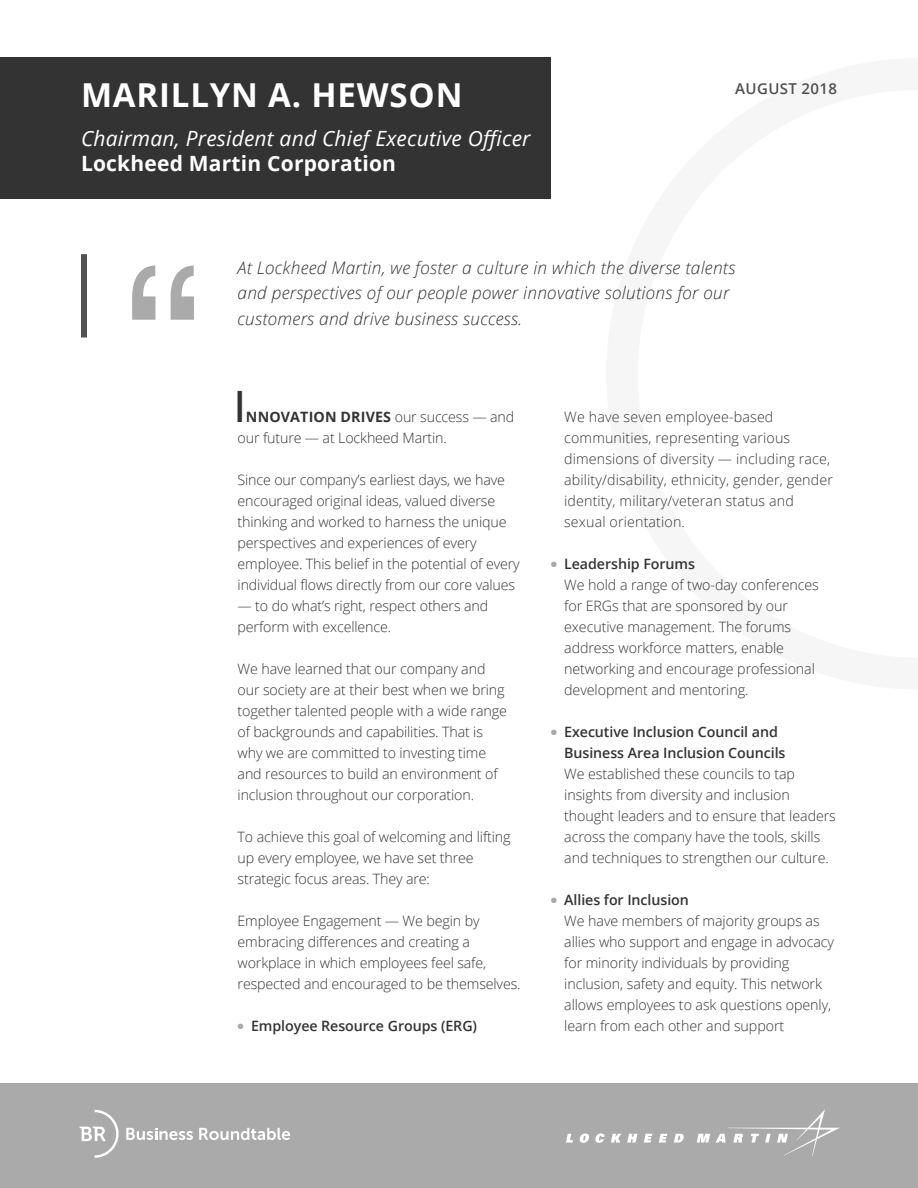
<style>
.page{position:relative;width:918px;height:1188px;background:#fff}
.page>*{position:absolute;margin:0;border:0;box-sizing:border-box;transform-origin:0 0}
.t1{font:210px "Helvetica Neue";color:#aaa}
.t2{font:43.95px "Museo Sans 500";color:#333}
.t3{font:700 33px "Open Sans";letter-spacing:.025em;color:#fff}
.t4{font:italic 21px "Open Sans";letter-spacing:.01em;color:#fff}
.t5{font:700 21px "Open Sans";letter-spacing:.01em;color:#fff}
.t6{font:italic 300 17.25px/25.5px "Open Sans";letter-spacing:.015em;color:#333}
.t7{font:600 15px "Open Sans";letter-spacing:.025em;color:#525050}
.t8{font:300 14.25px/21px "Open Sans";letter-spacing:-.01em;color:#333}
.t9{font:300 14.25px/21px "Open Sans";letter-spacing:.01em;color:#333}
.t10{font:600 14.25px/21px "Open Sans";letter-spacing:-.005em;color:#333}
.s1{font-weight:700}
.s2{font-family:"Work Sans";font-weight:400;font-size:10.5px;color:#aaa}
.s3{font-weight:600}
</style>
<div class="page">
<div style="left:0;top:57px;width:551px;height:142px;background:#333"></div>
<div style="left:0;top:1083px;width:918px;height:105px;background:#aaa"></div>
<svg style="left:126px;top:1128px;width:67px;height:12px"></svg>
<svg style="left:199px;top:1128px;width:91px;height:12px"></svg>
<svg style="left:79px;top:1110px;width:40px;height:48px"></svg>
<div style="left:81px;top:254px;width:6px;height:84px;background:#525050"></div>
<svg style="left:566px;top:1134px;width:7px;height:9px"></svg>
<svg style="left:579px;top:1134px;width:26px;height:9px"></svg>
<svg style="left:611px;top:1134px;width:27px;height:9px"></svg>
<svg style="left:644px;top:1134px;width:8px;height:9px"></svg>
<svg style="left:659px;top:1134px;width:8px;height:9px"></svg>
<svg style="left:674px;top:1134px;width:10px;height:9px"></svg>
<svg style="left:697px;top:1109px;width:143px;height:47px"></svg>
<h3 class="t3" style="left:81px;top:72px;width:383px">MARILLYN A. HEWSON</h3>
<h3 class="t4" style="left:81px;top:124px;width:451px">Chairman, President and Chief Executive Officer</h3>
<h3 class="t5" style="left:81px;top:149px;width:317px">Lockheed Martin Corporation</h3>
<p class="t7" style="left:735px;top:78px;width:103px">AUGUST 2018</p>
<h1 class="t1" style="left:118px;top:189px;width:91px">“</h1>
<p class="t6" style="left:238px;top:254px;width:499px">At Lockheed Martin, we foster a culture in which the diverse talents and perspectives of our people power innovative solutions for our customers and drive business success.</p>
<h2 class="t2" style="left:233px;top:382px;width:14px">I</h2>
<p class="t8" style="left:238px;top:405px;width:278px;text-indent:8px"><span class="s1">NNOVATION DRIVES</span> our success — and our future — at Lockheed Martin.</p>
<p class="t8" style="left:238px;top:468px;width:284px">Since our company’s earliest days, we have encouraged original ideas, valued diverse thinking and worked to harness the unique perspectives and experiences of every employee. This belief in the potential of every individual flows directly from our core values</p>
<p class="t8" style="left:238px;top:594px;width:252px">— to do what’s right, respect others and perform with excellence.</p>
<p class="t8" style="left:238px;top:657px;width:271px">We have learned that our company and our society are at their best when we bring together talented people with a wide range of backgrounds and capabilities. That is why we are committed to investing time and resources to build an environment of inclusion throughout our corporation.</p>
<p class="t8" style="left:238px;top:826px;width:275px">To achieve this goal of welcoming and lifting up every employee, we have set three strategic focus areas. They are:</p>
<p class="t8" style="left:238px;top:910px;width:284px">Employee Engagement — We begin by embracing differences and creating a workplace in which employees feel safe, respected and encouraged to be themselves.</p>
<p class="t10" style="left:238px;top:1015px;width:241px"><span class="s2">●</span> Employee Resource Groups (ERG)</p>
<p class="t9" style="left:564px;top:405px;width:270px">We have seven employee-based communities, representing various dimensions of diversity — including race, ability/disability, ethnicity, gender, gender identity, military/veteran status and sexual orientation.</p>
<p class="t8" style="left:564px;top:552px;width:256px;text-indent:-13px"><span class="s2">●</span> <span class="s3">Leadership Forums<br></span>We hold a range of two-day conferences for ERGs that are sponsored by our executive management. The forums address workforce matters, enable networking and encourage professional development and mentoring.</p>
<p class="t10" style="left:564px;top:721px;width:223px;text-indent:-13px"><span class="s2">●</span> Executive Inclusion Council and<br>Business Area Inclusion Councils</p>
<p class="t8" style="left:564px;top:762px;width:273px">We established these councils to tap insights from diversity and inclusion thought leaders and to ensure that leaders across the company have the tools, skills and techniques to strengthen our culture.</p>
<p class="t8" style="left:564px;top:888px;width:271px;text-indent:-13px"><span class="s2">●</span> <span class="s3">Allies for Inclusion<br></span>We have members of majority groups as allies who support and engage in advocacy for minority individuals by providing inclusion, safety and equity. This network allows employees to ask questions openly, learn from each other and support</p>
</div>
